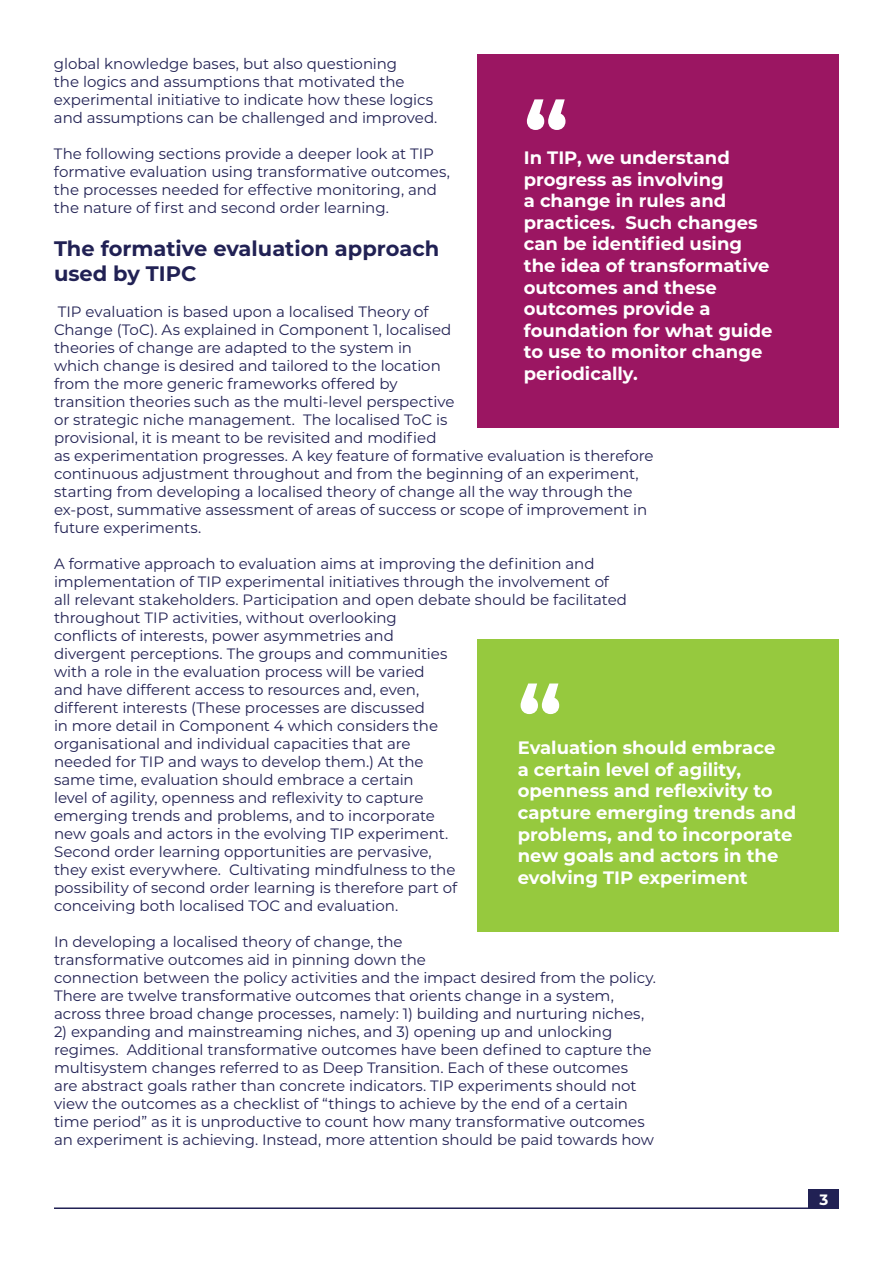
<style>
.page{position:relative;width:893px;height:1263px;background:#fff}
.page>*{position:absolute;margin:0;border:0;box-sizing:border-box;transform-origin:0 0}
.t1{font:700 90px "Montserrat";color:#fff}
.t2{font:700 21px/25.2px "Montserrat";color:#212154}
.t3{font:700 18px/21.6px "Montserrat";color:#fff}
.t4{font:15px/18px "Montserrat";letter-spacing:-.005em;color:#212154}
.t5{font:700 15px "Montserrat";color:#fff}
</style>
<div class="page">
<hr style="left:54px;top:1207px;width:755px;height:2px;background:#212154">
<div style="left:809px;top:1189px;width:30px;height:20px;background:#212154"></div>
<div style="left:477px;top:54px;width:362px;height:374px;background:#9b1662"></div>
<div style="left:477px;top:639px;width:362px;height:293px;background:#96c93e"></div>
<p class="t4" style="left:54px;top:54px;width:385px">global knowledge bases, but also questioning<br>the logics and assumptions that motivated the experimental initiative to indicate how these logics and assumptions can be challenged and improved.</p>
<p class="t4" style="left:54px;top:144px;width:397px">The following sections provide a deeper look at TIP formative evaluation using transformative outcomes, the processes needed for effective monitoring, and the nature of first and second order learning.</p>
<h2 class="t2" style="left:54px;top:235px;width:387px">The formative evaluation approach used by TIPC</h2>
<p class="t4" style="left:54px;top:302px;width:601px">TIP evaluation is based upon a localised Theory of<br>Change (ToC). As explained in Component 1, localised<br>theories of change are adapted to the system in<br>which change is desired and tailored to the location<br>from the more generic frameworks offered by<br>transition theories such as the multi-level perspective<br>or strategic niche management. The localised ToC is<br>provisional, it is meant to be revisited and modified<br>as experimentation progresses. A key feature of formative evaluation is therefore continuous adjustment throughout and from the beginning of an experiment, starting from developing a localised theory of change all the way through the ex-post, summative assessment of areas of success or scope of improvement in future experiments.</p>
<p class="t4" style="left:54px;top:554px;width:574px">A formative approach to evaluation aims at improving the definition and implementation of TIP experimental initiatives through the involvement of all relevant stakeholders. Participation and open debate should be facilitated throughout TIP activities, without overlooking<br>conflicts of interests, power asymmetries and<br>divergent perceptions. The groups and communities<br>with a role in the evaluation process will be varied<br>and have different access to resources and, even,<br>different interests (These processes are discussed<br>in more detail in Component 4 which considers the<br>organisational and individual capacities that are<br>needed for TIP and ways to develop them.) At the<br>same time, evaluation should embrace a certain<br>level of agility, openness and reflexivity to capture<br>emerging trends and problems, and to incorporate<br>new goals and actors in the evolving TIP experiment.<br>Second order learning opportunities are pervasive,<br>they exist everywhere. Cultivating mindfulness to the<br>possibility of second order learning is therefore part of<br>conceiving both localised TOC and evaluation.</p>
<p class="t4" style="left:54px;top:932px;width:604px">In developing a localised theory of change, the<br>transformative outcomes aid in pinning down the<br>connection between the policy activities and the impact desired from the policy.<br>There are twelve transformative outcomes that orients change in a system, across three broad change processes, namely: 1) building and nurturing niches,</p>
<p class="t4" style="left:54px;top:1022px;width:602px">2) expanding and mainstreaming niches, and 3) opening up and unlocking regimes. Additional transformative outcomes have been defined to capture the multisystem changes referred to as Deep Transition. Each of these outcomes are abstract goals rather than concrete indicators. TIP experiments should not view the outcomes as a checklist of “things to achieve by the end of a certain time period” as it is unproductive to count how many transformative outcomes an experiment is achieving. Instead, more attention should be paid towards how</p>
<h1 class="t1" style="left:524px;top:69px;width:46px">“</h1>
<p class="t3" style="left:524px;top:146px;width:250px">In TIP, we understand progress as involving<br>a change in rules and practices. Such changes can be identified using the idea of transformative outcomes and these outcomes provide a foundation for what guide to use to monitor change periodically.</p>
<h1 class="t1" style="left:518px;top:653px;width:46px">“</h1>
<p class="t3" style="left:518px;top:736px;width:280px">Evaluation should embrace<br>a certain level of agility, openness and reflexivity to capture emerging trends and problems, and to incorporate new goals and actors in the evolving TIP experiment</p>
<p class="t5" style="left:819px;top:1189px;width:10px">3</p>
</div>
